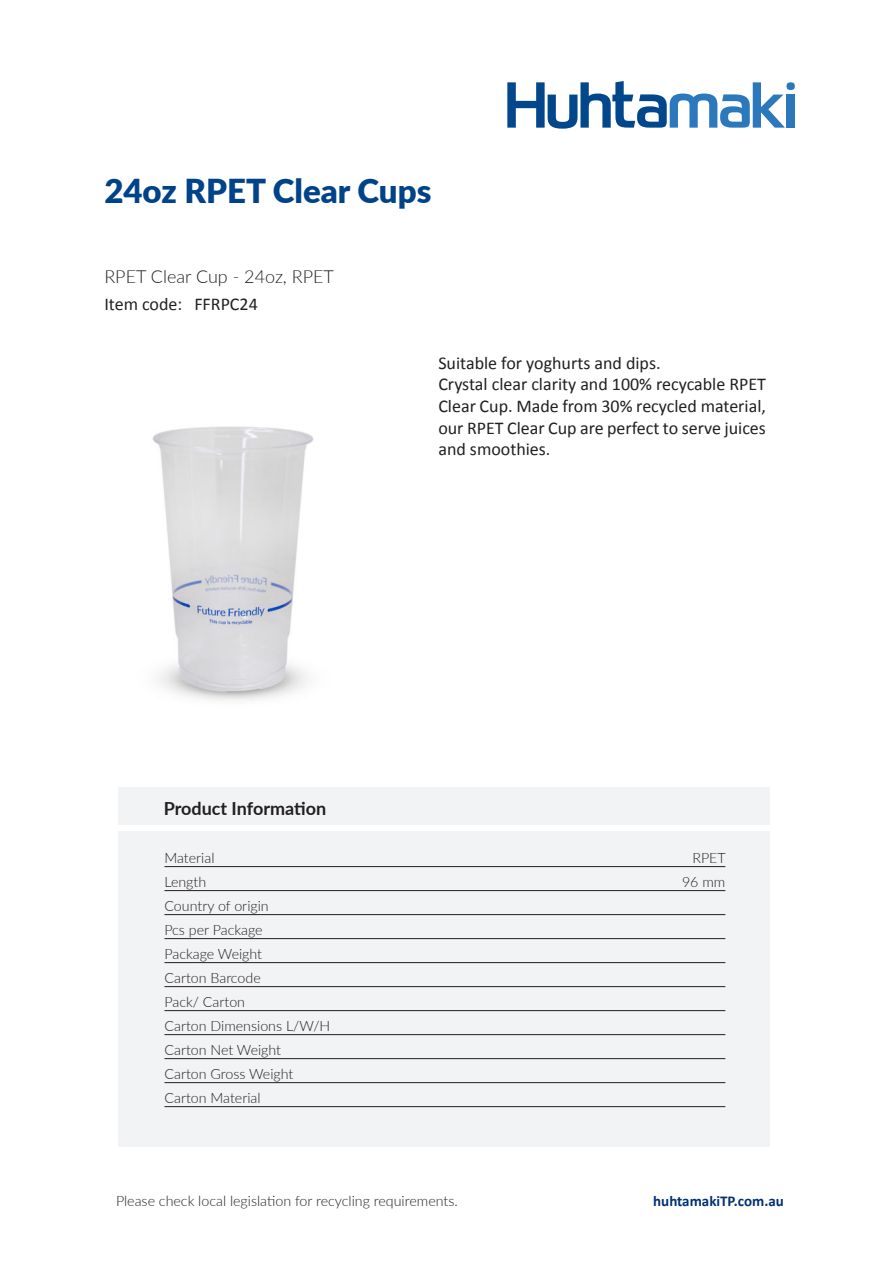
<style>
.page{position:relative;width:893px;height:1263px;background:#fff}
.page>*{position:absolute;margin:0;border:0;box-sizing:border-box;transform-origin:0 0}
.t1{font:900 33px "Lato";color:#004389}
.t2{font:18px/21.6px "Calibri";color:#231f20}
.t3{font:300 18px "Lato";color:#231f20}
.t4{font:700 18px "Lato";color:#231f20}
.t5{font:700 15px "Calibri";color:#002f73}
.t6{font:300 14.25px/24px "Lato";color:#231f20}
</style>
<div class="page">
<svg style="left:507px;top:81px;width:288px;height:48px"></svg>
<div style="left:118px;top:787px;width:652px;height:37px;background:#f2f3f4"></div>
<div style="left:118px;top:831px;width:652px;height:315px;background:#f2f3f4"></div>
<img style="left:152px;top:426px;width:162px;height:275px">
<hr style="left:164px;top:866px;width:561px;height:1px;background:#231f20">
<hr style="left:164px;top:890px;width:561px;height:1px;background:#231f20">
<hr style="left:164px;top:914px;width:561px;height:1px;background:#231f20">
<hr style="left:164px;top:938px;width:561px;height:1px;background:#231f20">
<hr style="left:164px;top:962px;width:561px;height:1px;background:#231f20">
<hr style="left:164px;top:986px;width:561px;height:1px;background:#231f20">
<hr style="left:164px;top:1010px;width:561px;height:1px;background:#231f20">
<hr style="left:164px;top:1034px;width:561px;height:1px;background:#231f20">
<hr style="left:164px;top:1058px;width:561px;height:1px;background:#231f20">
<hr style="left:164px;top:1082px;width:561px;height:1px;background:#231f20">
<hr style="left:164px;top:1106px;width:561px;height:1px;background:#231f20">
<h1 class="t1" style="left:104px;top:166px;width:328px">24oz RPET Clear Cups</h1>
<p class="t3" style="left:104px;top:263px;width:231px">RPET Clear Cup - 24oz, RPET</p>
<p class="t2" style="left:104px;top:293px;width:79px">Item code:</p>
<p class="t2" style="left:194px;top:293px;width:65px">FFRPC24</p>
<p class="t2" style="left:438px;top:351px;width:329px">Suitable for yoghurts and dips.<br>Crystal clear clarity and 100% recycable RPET Clear Cup. Made from 30% recycled material, our RPET Clear Cup are perfect to serve juices and smoothies.</p>
<p class="t4" style="left:164px;top:795px;width:164px">Product Information</p>
<p class="t6" style="left:164px;top:845px;width:52px">Material</p>
<p class="t6" style="left:692px;top:845px;width:35px">RPET</p>
<p class="t6" style="left:164px;top:869px;width:43px">Length</p>
<p class="t6" style="left:682px;top:869px;width:45px">96 mm</p>
<p class="t6" style="left:164px;top:893px;width:167px">Country of origin<br>Pcs per Package<br>Package Weight<br>Carton Barcode<br>Pack/ Carton<br>Carton Dimensions L/W/H<br>Carton Net Weight<br>Carton Gross Weight<br>Carton Material</p>
<p class="t6" style="left:116px;top:1188px;width:343px">Please check local legislation for recycling requirements.</p>
<p class="t5" style="left:653px;top:1190px;width:132px">huhtamakiTP.com.au</p>
</div>
